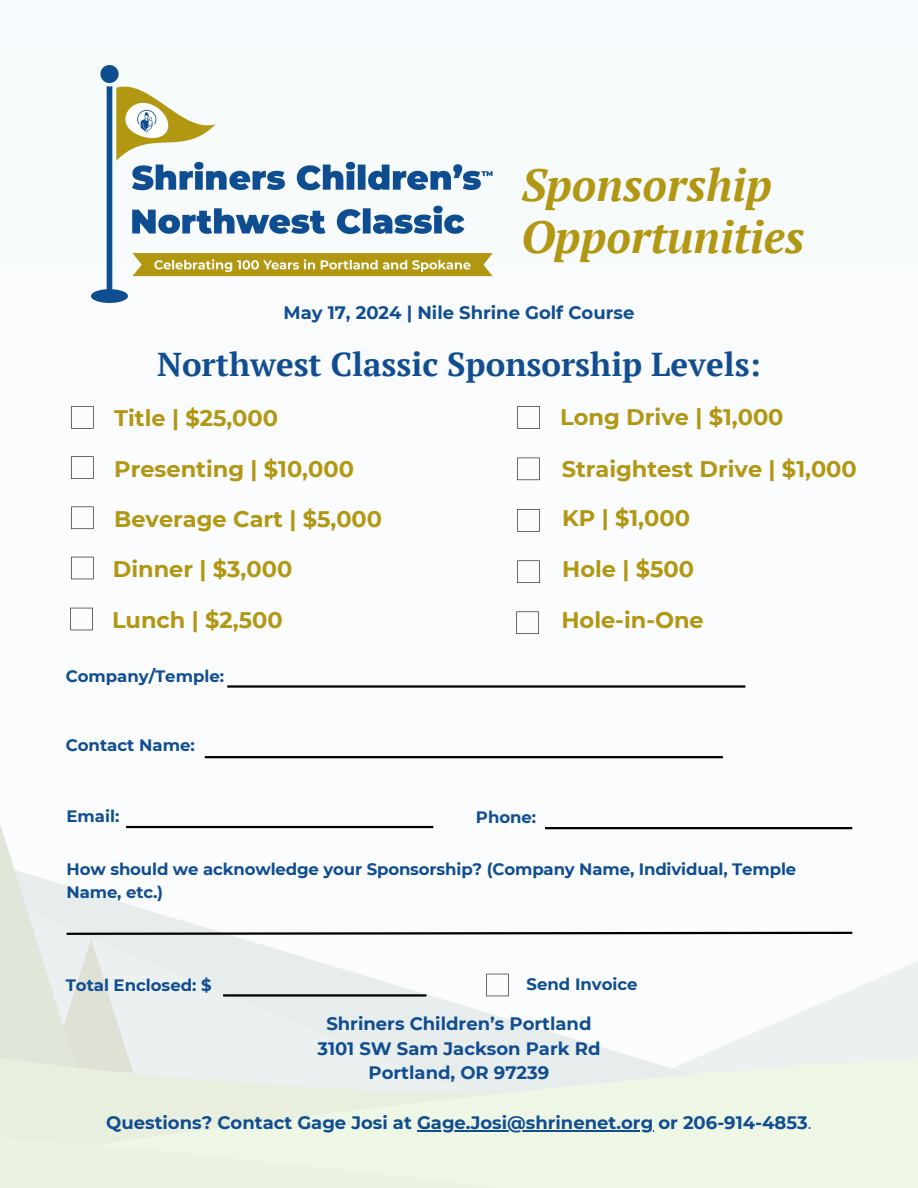
<style>
.page{position:relative;width:918px;height:1188px;background:#fff}
.page>*{position:absolute;margin:0;border:0;box-sizing:border-box;transform-origin:0 0}
.t1{font:italic 700 45px/51.8px "PT Serif";color:#b29713}
.t2{font:700 33px "PT Serif";color:#104d91}
.t3{font:700 22.5px/49.1px "Montserrat";color:#b29713}
.t4{font:700 18px/24.8px "Montserrat";color:#104d91;text-align:center}
.t5{font:700 16.5px/22.5px "Montserrat";letter-spacing:-.005em;color:#104d91}
.s1{font-weight:400}
</style>
<div class="page">
<img style="left:0;top:65px;width:918px;height:1123px">
<svg style="left:486px;top:974px;width:23px;height:22px"></svg>
<hr style="left:227px;top:685px;width:518px;height:3px;background:#000">
<hr style="left:205px;top:756px;width:518px;height:2px;background:#000">
<hr style="left:126px;top:826px;width:307px;height:2px;background:#000">
<hr style="left:545px;top:827px;width:307px;height:2px;background:#000">
<svg style="left:64px;top:931px;width:791px;height:5px"></svg>
<hr style="left:223px;top:994px;width:203px;height:3px;background:#000">
<hr style="left:417px;top:1130px;width:236px;height:1px;background:#104d91">
<img style="left:92px;top:66px;width:400px;height:237px">
<svg style="left:71px;top:406px;width:23px;height:23px"></svg>
<svg style="left:71px;top:456px;width:23px;height:23px"></svg>
<svg style="left:71px;top:507px;width:23px;height:22px"></svg>
<svg style="left:517px;top:458px;width:23px;height:22px"></svg>
<svg style="left:517px;top:509px;width:23px;height:23px"></svg>
<svg style="left:71px;top:557px;width:23px;height:22px"></svg>
<svg style="left:517px;top:406px;width:23px;height:23px"></svg>
<svg style="left:517px;top:561px;width:23px;height:22px"></svg>
<svg style="left:70px;top:608px;width:23px;height:22px"></svg>
<svg style="left:516px;top:612px;width:23px;height:22px"></svg>
<h1 class="t1" style="left:521px;top:158px;width:285px">Sponsorship<br>Opportunities</h1>
<p class="t4" style="left:284px;top:300px;width:352px">May 17, 2024 | Nile Shrine Golf Course</p>
<h2 class="t2" style="left:157px;top:341px;width:605px">Northwest Classic Sponsorship Levels:</h2>
<p class="t3" style="left:114px;top:394px;width:165px">Title | $25,000</p>
<p class="t3" style="left:114px;top:444px;width:241px">Presenting | $10,000</p>
<p class="t3" style="left:114px;top:494px;width:269px">Beverage Cart | $5,000</p>
<p class="t3" style="left:113px;top:544px;width:181px">Dinner | $3,000</p>
<p class="t3" style="left:560px;top:393px;width:225px">Long Drive | $1,000</p>
<p class="t3" style="left:562px;top:444px;width:297px">Straightest Drive | $1,000<br>KP | $1,000</p>
<p class="t3" style="left:562px;top:545px;width:133px">Hole | $500</p>
<p class="t3" style="left:112px;top:595px;width:172px">Lunch | $2,500</p>
<p class="t3" style="left:561px;top:596px;width:144px">Hole-in-One</p>
<p class="t5" style="left:66px;top:665px;width:160px">Company/Temple:</p>
<p class="t5" style="left:66px;top:734px;width:131px">Contact Name:</p>
<p class="t5" style="left:67px;top:805px;width:54px">Email:</p>
<p class="t5" style="left:476px;top:806px;width:62px">Phone:</p>
<p class="t5" style="left:67px;top:858px;width:731px">How should we acknowledge your Sponsorship? (Company Name, Individual, Temple<br>Name, etc.)</p>
<p class="t5" style="left:66px;top:973px;width:148px">Total Enclosed: $</p>
<p class="t5" style="left:527px;top:973px;width:112px">Send Invoice</p>
<p class="t4" style="left:317px;top:1011px;width:285px">Shriners Children’s Portland<br>3101 SW Sam Jackson Park Rd<br>Portland, OR 97239</p>
<p class="t4" style="left:106px;top:1110px;width:707px">Questions? Contact Gage Josi at Gage.Josi@shrinenet.org or 206-914-4853<span class="s1">.</span></p>
</div>
